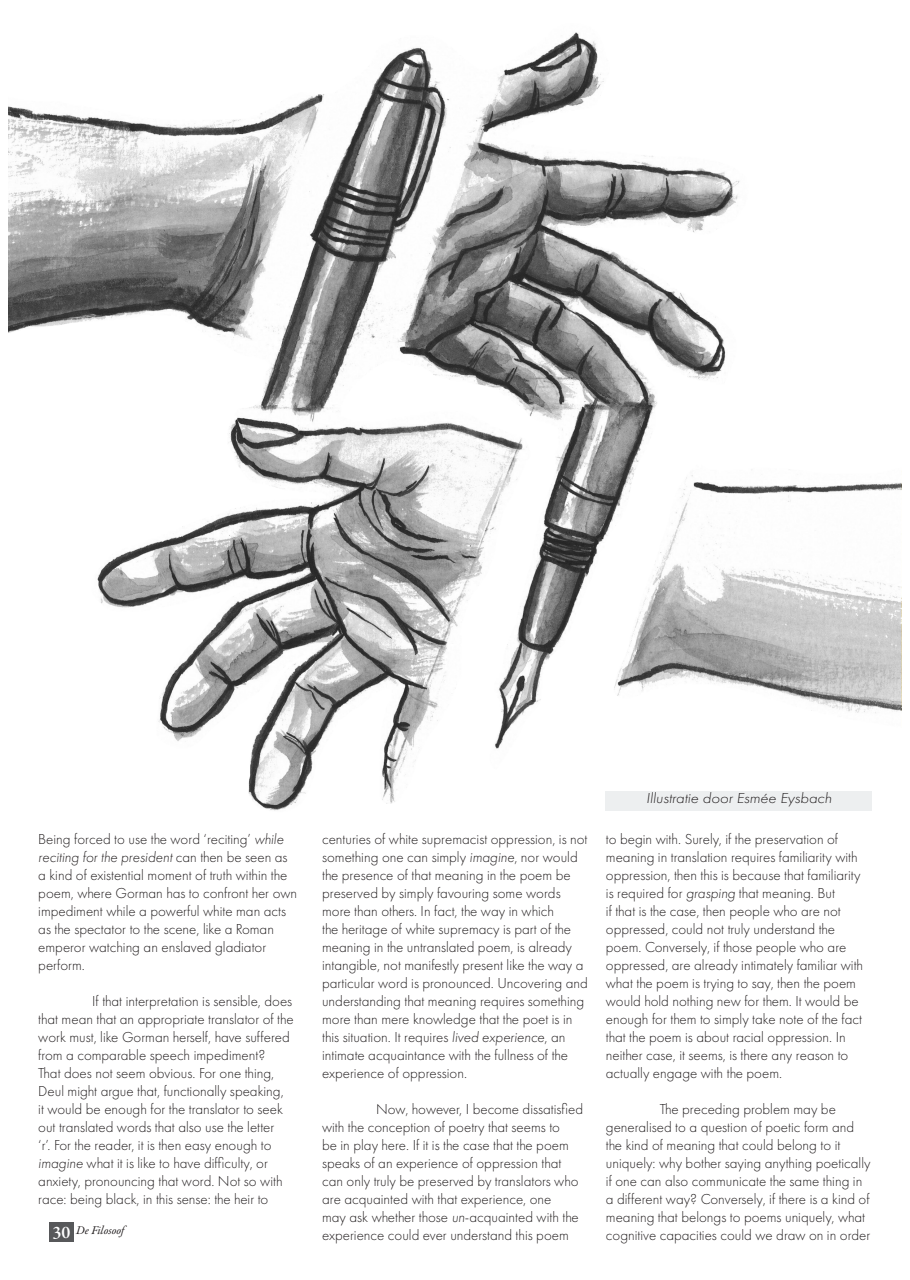
<style>
.page{position:relative;width:910px;height:1280px;background:#fff}
.page>*{position:absolute;margin:0;border:0;box-sizing:border-box;transform-origin:0 0}
.Normal_Body{font:300 15px/18px "Futura PT";color:#231f20}
.Illustratie_informatie{font:italic 300 15px "Futura PT";color:#231f20;scale:1.1 1}
.t1{font:italic 12px "Garamond Premr Pro";letter-spacing:-.005em;color:#231f20}
.s1{font-style:italic}
.s2{font-weight:600;font-style:normal;font-size:18px;color:#fff}
</style>
<div class="page">
<div style="left:49px;top:1222px;width:25px;height:19px;background:#57585a"></div>
<img style="left:9px;top:32px;width:892px;height:779px">
<div style="left:606px;top:792px;width:266px;height:19px;background:#edeff0"></div>
<p class="Normal_Body" style="left:38px;top:830px;width:260px">Being forced to use the word ‘reciting’ <span class="s1">while reciting for the president</span> can then be seen as a kind of existential moment of truth within the poem, where Gorman has to confront her own impediment while a powerful white man acts as the spectator to the scene, like a Roman emperor watching an enslaved gladiator perform.</p>
<p class="Normal_Body" style="left:38px;top:992px;width:257px;text-indent:54px">If that interpretation is sensible, does that mean that an appropriate translator of the work must, like Gorman herself, have suffered from a comparable speech impediment?<br>That does not seem obvious. For one thing, Deul might argue that, functionally speaking,<br>it would be enough for the translator to seek out translated words that also use the letter<br>‘r’. For the reader, it is then easy enough to <span class="s1">imagine</span> what it is like to have difficulty, or anxiety, pronouncing that word. Not so with race: being black, in this sense: the heir to</p>
<p class="t1" style="left:53px;top:1222px;width:73px"><span class="s2">30</span> De Filosoof</p>
<p class="Normal_Body" style="left:322px;top:830px;width:267px">centuries of white supremacist oppression, is not something one can simply <span class="s1">imagine</span>, nor would the presence of that meaning in the poem be preserved by simply favouring some words more than others. In fact, the way in which<br>the heritage of white supremacy is part of the meaning in the untranslated poem, is already intangible, not manifestly present like the way a particular word is pronounced. Uncovering and understanding that meaning requires something more than mere knowledge that the poet is in this situation. It requires <span class="s1">lived experience</span>, an intimate acquaintance with the fullness of the experience of oppression.</p>
<p class="Normal_Body" style="left:322px;top:1100px;width:263px;text-indent:54px">Now, however, I become dissatisfied with the conception of poetry that seems to<br>be in play here. If it is the case that the poem speaks of an experience of oppression that can only truly be preserved by translators who are acquainted with that experience, one<br>may ask whether those <span class="s1">un</span>-acquainted with the experience could ever understand this poem</p>
<p class="Illustratie_informatie" style="left:646px;top:789px;width:170px">Illustratie door Esmée Eysbach</p>
<p class="Normal_Body" style="left:606px;top:830px;width:259px">to begin with. Surely, if the preservation of meaning in translation requires familiarity with oppression, then this is because that familiarity is required for <span class="s1">grasping</span> that meaning. But<br>if that is the case, then people who are not oppressed, could not truly understand the poem. Conversely, if those people who are oppressed, are already intimately familiar with what the poem is trying to say, then the poem would hold nothing new for them. It would be enough for them to simply take note of the fact that the poem is about racial oppression. In neither case, it seems, is there any reason to actually engage with the poem.</p>
<p class="Normal_Body" style="left:606px;top:1100px;width:266px;text-indent:54px">The preceding problem may be generalised to a question of poetic form and the kind of meaning that could belong to it uniquely: why bother saying anything poetically if one can also communicate the same thing in a different way? Conversely, if there is a kind of meaning that belongs to poems uniquely, what cognitive capacities could we draw on in order</p>
</div>
